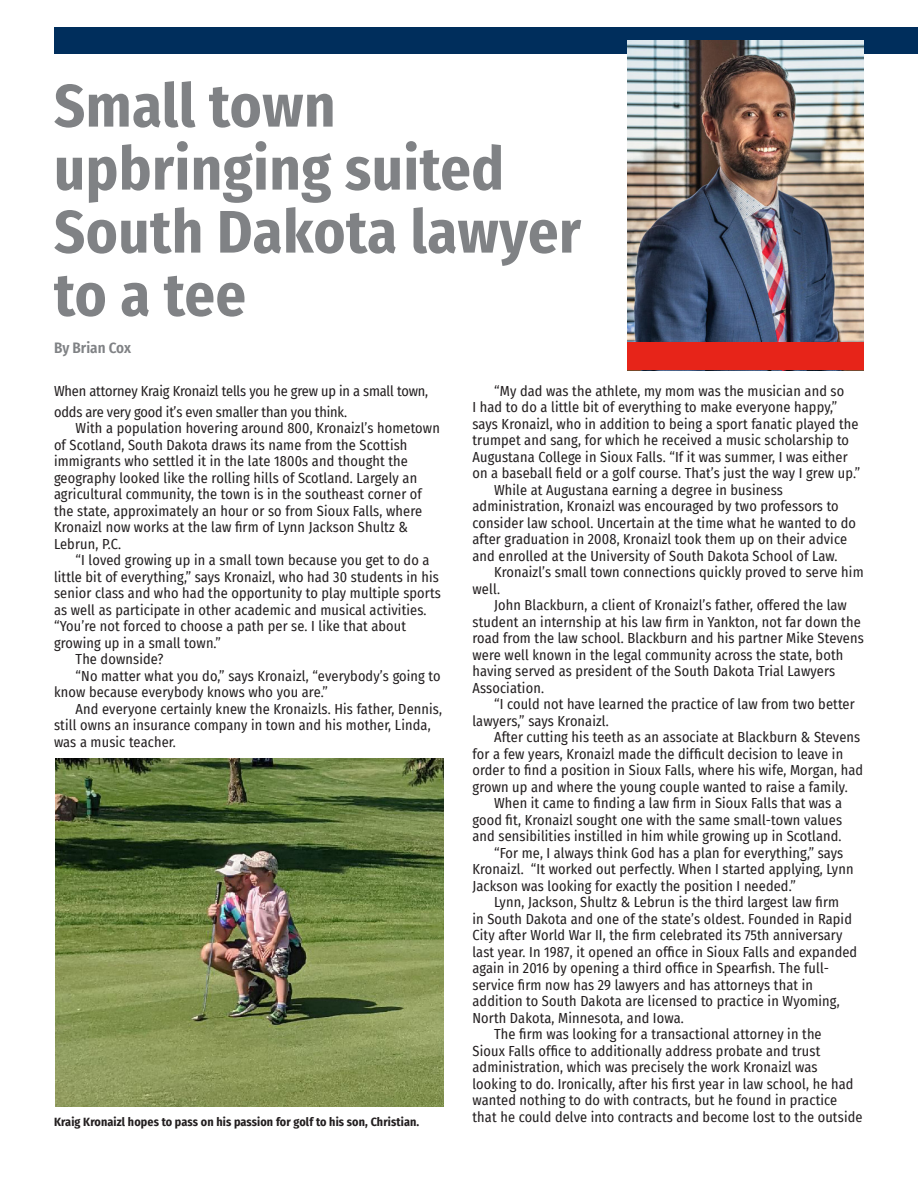
<style>
.page{position:relative;width:918px;height:1188px;background:#fff}
.page>*{position:absolute;margin:0;border:0;box-sizing:border-box;transform-origin:0 0}
.t1{font:700 60px/63px "Fira Sans Condensed";letter-spacing:.01em;color:#808285}
.t2{font:600 15px "Fira Sans Condensed";color:#808285}
.t3{font:14.25px/16.5px "Fira Sans Condensed";letter-spacing:.01em;color:#231f20}
.t4{font:14.25px/21px "Fira Sans Condensed";letter-spacing:-.01em;color:#231f20}
.t5{font:700 12px "Fira Sans Condensed";letter-spacing:.01em;color:#231f20}
</style>
<div class="page">
<div style="left:54px;top:27px;width:864px;height:27px;background:#002e5c"></div>
<img style="left:627px;top:40px;width:237px;height:302px">
<div style="left:627px;top:342px;width:237px;height:28px;background:#e72419"></div>
<img style="left:56px;top:758px;width:388px;height:349px">
<p class="t1" style="left:54px;top:70px;width:452px">Small town upbringing suited</p>
<p class="t1" style="left:54px;top:196px;width:528px">South Dakota lawyer to a tee</p>
<p class="t2" style="left:54px;top:336px;width:79px">By Brian Cox</p>
<p class="t4" style="left:54px;top:380px;width:376px">When attorney Kraig Kronaizl tells you he grew up in a small town, odds are very good it’s even smaller than you think.</p>
<p class="t3" style="left:54px;top:420px;width:387px;text-indent:22px">With a population hovering around 800, Kronaizl’s hometown of Scotland, South Dakota draws its name from the Scottish immigrants who settled it in the late 1800s and thought the geography looked like the rolling hills of Scotland. Largely an agricultural community, the town is in the southeast corner of the state, approximately an hour or so from Sioux Falls, where Kronaizl now works at the law firm of Lynn Jackson Shultz &amp; Lebrun, P.C.</p>
<p class="t3" style="left:54px;top:552px;width:388px;text-indent:22px">“I loved growing up in a small town because you get to do a little bit of everything,” says Kronaizl, who had 30 students in his senior class and who had the opportunity to play multiple sports as well as participate in other academic and musical activities. “You’re not forced to choose a path per se. I like that about growing up in a small town.”</p>
<p class="t3" style="left:76px;top:651px;width:89px">The downside?</p>
<p class="t3" style="left:54px;top:667px;width:388px;text-indent:22px">“No matter what you do,” says Kronaizl, “everybody’s going to know because everybody knows who you are.”</p>
<p class="t3" style="left:54px;top:700px;width:390px;text-indent:22px">And everyone certainly knew the Kronaizls. His father, Dennis, still owns an insurance company in town and his mother, Linda, was a music teacher.</p>
<p class="t5" style="left:54px;top:1112px;width:367px">Kraig Kronaizl hopes to pass on his passion for golf to his son, Christian.</p>
<p class="t3" style="left:472px;top:382px;width:389px;text-indent:22px">“My dad was the athlete, my mom was the musician and so<br>I had to do a little bit of everything to make everyone happy,” says Kronaizl, who in addition to being a sport fanatic played the trumpet and sang, for which he received a music scholarship to Augustana College in Sioux Falls. “If it was summer, I was either on a baseball field or a golf course. That’s just the way I grew up.”</p>
<p class="t3" style="left:472px;top:481px;width:385px;text-indent:22px">While at Augustana earning a degree in business administration, Kronaizl was encouraged by two professors to consider law school. Uncertain at the time what he wanted to do after graduation in 2008, Kronaizl took them up on their advice and enrolled at the University of South Dakota School of Law.</p>
<p class="t3" style="left:472px;top:564px;width:393px;text-indent:22px">Kronaizl’s small town connections quickly proved to serve him well.</p>
<p class="t3" style="left:472px;top:597px;width:393px;text-indent:22px">John Blackburn, a client of Kronaizl’s father, offered the law student an internship at his law firm in Yankton, not far down the road from the law school. Blackburn and his partner Mike Stevens were well known in the legal community across the state, both having served as president of the South Dakota Trial Lawyers Association.</p>
<p class="t3" style="left:472px;top:696px;width:384px;text-indent:22px">“I could not have learned the practice of law from two better lawyers,” says Kronaizl.</p>
<p class="t3" style="left:472px;top:729px;width:392px;text-indent:22px">After cutting his teeth as an associate at Blackburn &amp; Stevens for a few years, Kronaizl made the difficult decision to leave in order to find a position in Sioux Falls, where his wife, Morgan, had grown up and where the young couple wanted to raise a family.</p>
<p class="t3" style="left:472px;top:795px;width:371px;text-align:justify;text-indent:22px">When it came to finding a law firm in Sioux Falls that was a good fit, Kronaizl sought one with the same small-town values and sensibilities instilled in him while growing up in Scotland.</p>
<p class="t3" style="left:472px;top:844px;width:383px;text-indent:22px">“For me, I always think God has a plan for everything,” says<br>Kronaizl. “It worked out perfectly. When I started applying, Lynn<br>Jackson was looking for exactly the position I needed.”</p>
<p class="t3" style="left:472px;top:894px;width:386px;text-indent:22px">Lynn, Jackson, Shultz &amp; Lebrun is the third largest law firm<br>in South Dakota and one of the state’s oldest. Founded in Rapid City after World War II, the firm celebrated its 75th anniversary last year. In 1987, it opened an office in Sioux Falls and expanded again in 2016 by opening a third office in Spearfish. The full&shy;service firm now has 29 lawyers and has attorneys that in addition to South Dakota are licensed to practice in Wyoming, North Dakota, Minnesota, and Iowa.</p>
<p class="t3" style="left:472px;top:1026px;width:392px;text-indent:22px">The firm was looking for a transactional attorney in the<br>Sioux Falls office to additionally address probate and trust administration, which was precisely the work Kronaizl was looking to do. Ironically, after his first year in law school, he had wanted nothing to do with contracts, but he found in practice that he could delve into contracts and become lost to the outside</p>
</div>
